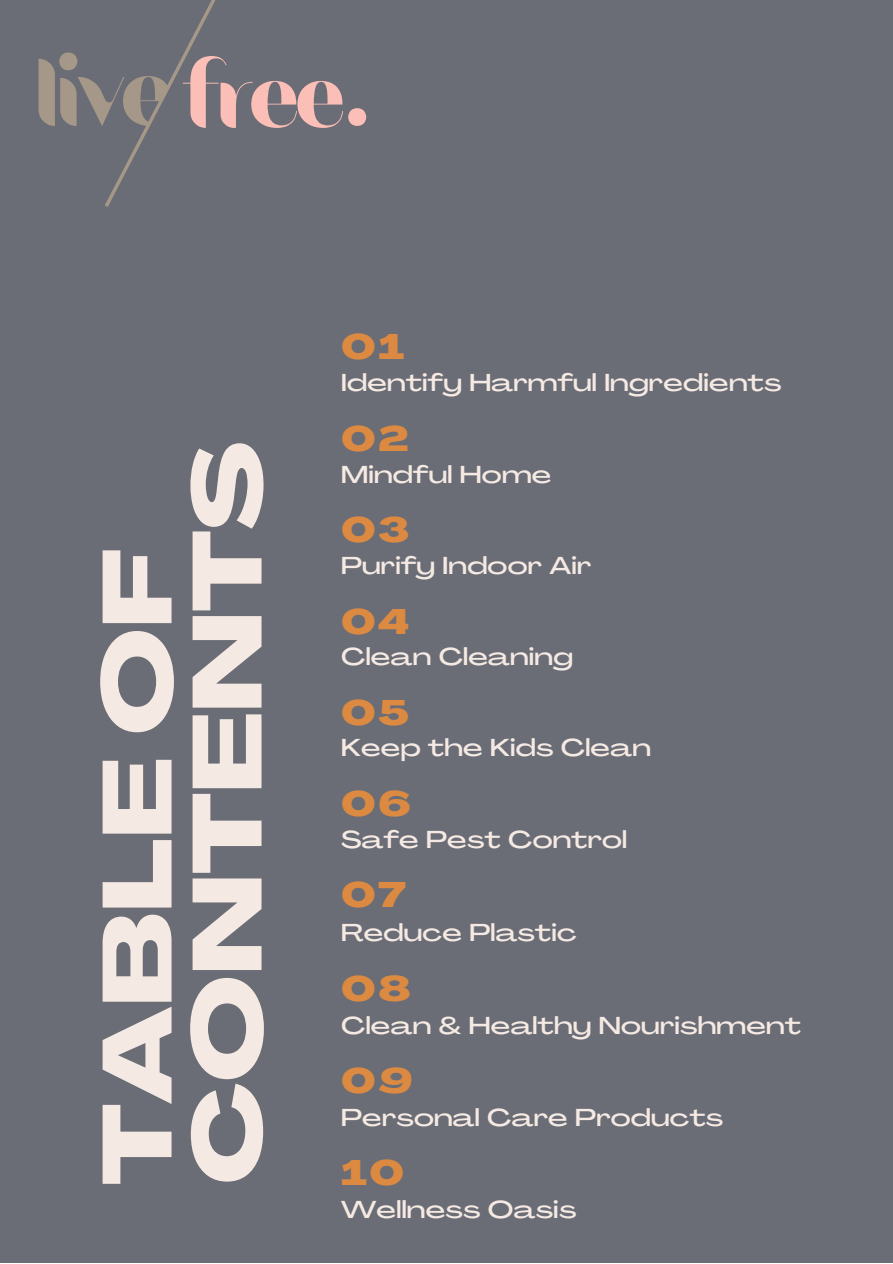
<style>
.page{position:relative;width:893px;height:1264px;background:#fff}
.page>*{position:absolute;margin:0;border:0;box-sizing:border-box;transform-origin:0 0}
.t1{font:111.9px "Rigot";color:#fcbfb7}
.t2{font:800 96.15px/89.8px "Agrandir Grand";color:#f5eae3}
.t3{font:800 34.95px "Agrandir Grand";letter-spacing:.08em;color:#dc8a41}
.t4{font:500 24.15px "Agrandir Grand";letter-spacing:.01em;color:#f5eae3}
.s1{font-size:119.1px;color:#a69888}
</style>
<div class="page">
<div style="left:0;top:0;width:892px;height:1262px;background:#6b6d76"></div>
<svg style="left:105px;top:0;width:111px;height:207px"></svg>
<p class="t1" style="left:33px;top:2px;width:341px"><span class="s1">live</span>free.</p>
<p class="t3" style="left:341px;top:332px;width:65px">01</p>
<p class="t2" style="left:102px;top:1184px;width:744px;rotate:-90deg">TABLE OF<br>CONTENTS</p>
<p class="t4" style="left:341px;top:373px;width:441px">Identify Harmful Ingredients</p>
<p class="t3" style="left:341px;top:425px;width:69px">02</p>
<p class="t4" style="left:341px;top:464px;width:212px">Mindful Home</p>
<p class="t3" style="left:341px;top:516px;width:70px">03</p>
<p class="t4" style="left:341px;top:555px;width:252px">Purify Indoor Air</p>
<p class="t3" style="left:341px;top:607px;width:70px">04</p>
<p class="t4" style="left:341px;top:647px;width:233px">Clean Cleaning</p>
<p class="t3" style="left:341px;top:698px;width:69px">05</p>
<p class="t4" style="left:341px;top:738px;width:311px">Keep the Kids Clean</p>
<p class="t3" style="left:341px;top:789px;width:71px">06</p>
<p class="t4" style="left:341px;top:829px;width:287px">Safe Pest Control</p>
<p class="t3" style="left:341px;top:881px;width:66px">07</p>
<p class="t4" style="left:341px;top:922px;width:237px">Reduce Plastic</p>
<p class="t3" style="left:341px;top:974px;width:71px">08</p>
<p class="t4" style="left:341px;top:1015px;width:461px">Clean &amp; Healthy Nourishment</p>
<p class="t3" style="left:341px;top:1066px;width:73px">09</p>
<p class="t4" style="left:341px;top:1107px;width:383px">Personal Care Products</p>
<p class="t3" style="left:341px;top:1159px;width:65px">10</p>
<p class="t4" style="left:341px;top:1199px;width:237px">Wellness Oasis</p>
</div>
